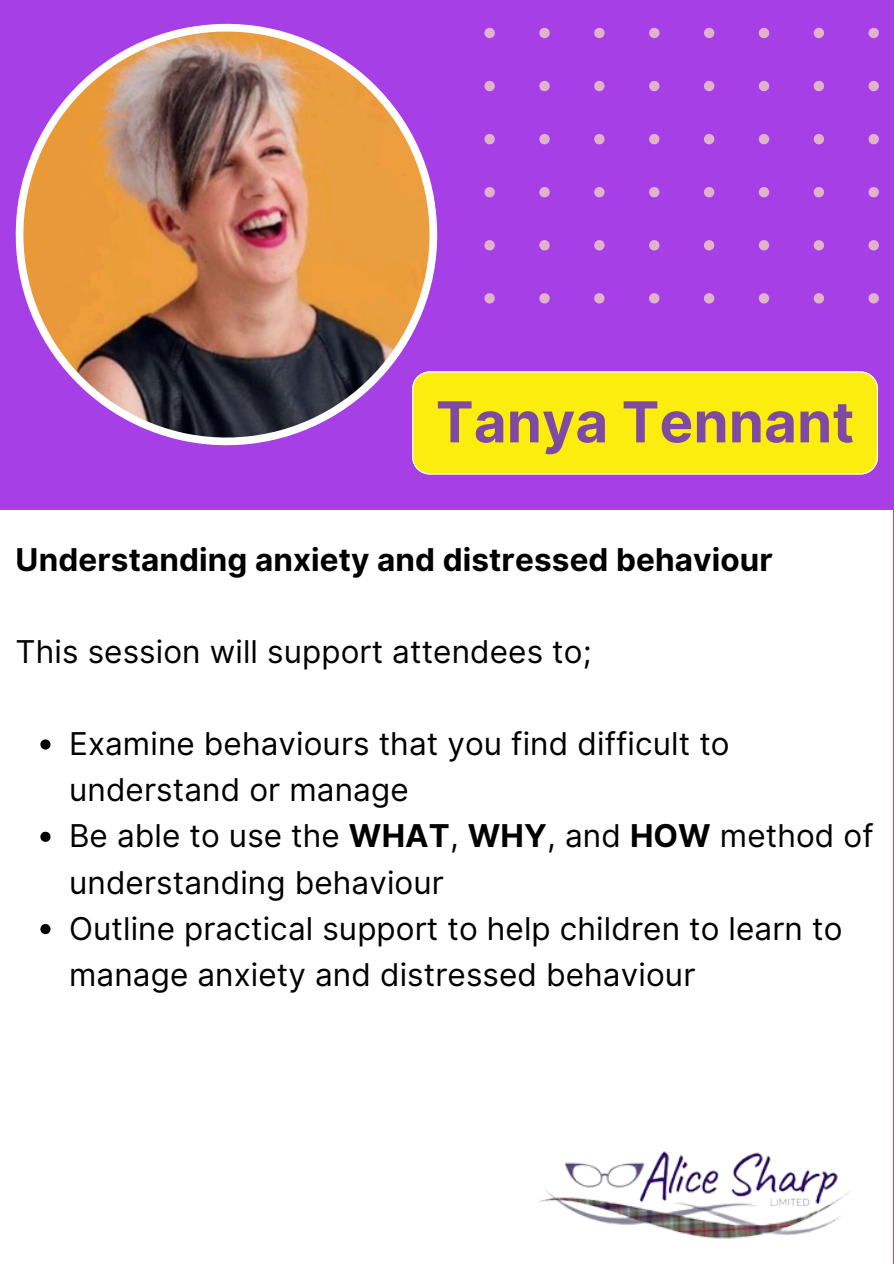
<style>
.page{position:relative;width:894px;height:1264px;background:#fff}
.page>*{position:absolute;margin:0;border:0;box-sizing:border-box;transform-origin:0 0}
.t1{font:700 56.4px "Inter";letter-spacing:.005em;color:#7f4aa4}
.t2{font:31.35px/46.2px "Inter";letter-spacing:.005em;color:#000}
.t3{font:700 31.35px "Inter";letter-spacing:.005em;color:#000}
.s1{font-weight:700}
</style>
<div class="page">
<div style="left:0;top:0;width:893px;height:1263px;background:#a73fe6"></div>
<img style="left:15px;top:23px;width:423px;height:423px">
<div style="left:412px;top:371px;width:465px;height:103px;background:#fbee0f"></div>
<div style="left:0;top:510px;width:892px;height:753px;background:#fff"></div>
<img style="left:539px;top:1151px;width:311px;height:88px">
<svg style="left:484px;top:28px;width:395px;height:275px"></svg>
<svg style="left:40px;top:739px;width:10px;height:10px"></svg>
<svg style="left:40px;top:831px;width:10px;height:10px"></svg>
<svg style="left:40px;top:924px;width:10px;height:10px"></svg>
<p class="t1" style="left:436px;top:388px;width:420px">Tanya Tennant</p>
<h2 class="t3" style="left:16px;top:540px;width:758px">Understanding anxiety and distressed behaviour</h2>
<p class="t2" style="left:16px;top:628px;width:577px">This session will support attendees to;</p>
<p class="t2" style="left:69px;top:720px;width:662px">Examine behaviours that you find difficult to understand or manage</p>
<p class="t2" style="left:69px;top:813px;width:806px">Be able to use the <span class="s1">WHAT</span>, <span class="s1">WHY</span>, and <span class="s1">HOW</span> method of understanding behaviour</p>
<p class="t2" style="left:69px;top:905px;width:774px">Outline practical support to help children to learn to manage anxiety and distressed behaviour</p>
</div>
